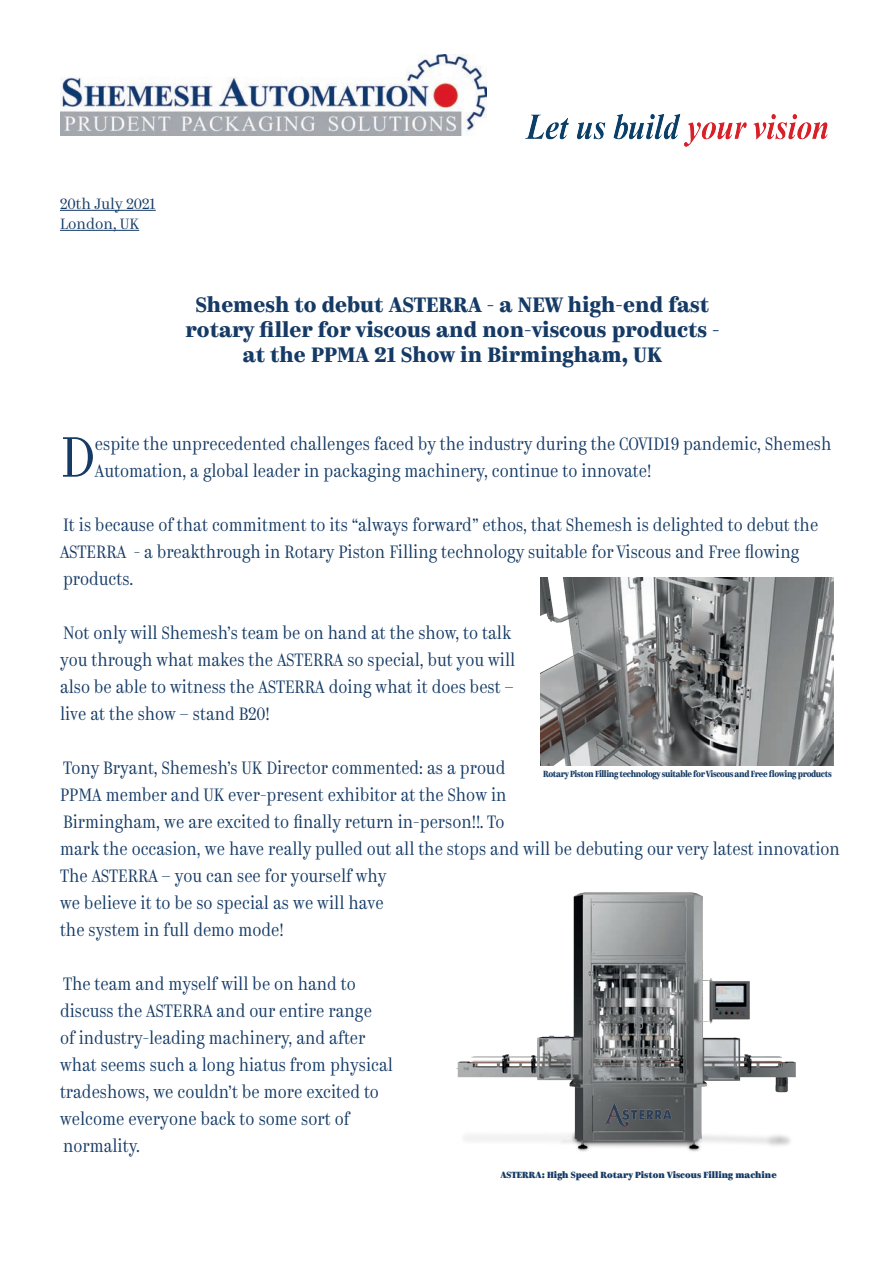
<style>
.page{position:relative;width:893px;height:1263px;background:#fff}
.page>*{position:absolute;margin:0;border:0;box-sizing:border-box;transform-origin:0 0}
.t1{font:300 57.15px "Kazimir";color:#143a65;scale:.9 1}
.t2{font:700 21px/25.2px "Kazimir";color:#143a65;text-align:center}
.t3{font:300 18px/27px "Kazimir";color:#143a65;scale:.9 1}
.t4{font:300 15px "Kazimir";color:#143a65}
.t5{font:700 9px "Kazimir";letter-spacing:-.05em;color:#143a65;scale:.9 1}
.t6{font:900 9px "Kazimir";color:#143a65}
</style>
<div class="page">
<img style="left:60px;top:54px;width:426px;height:81px">
<img style="left:526px;top:115px;width:301px;height:31px">
<img style="left:540px;top:577px;width:293px;height:188px">
<hr style="left:60px;top:230px;width:79px;height:1px;background:#143a65">
<hr style="left:60px;top:210px;width:96px;height:1px;background:#143a65">
<img style="left:456px;top:892px;width:340px;height:260px">
<img style="left:604px;top:1103px;width:69px;height:24px">
<p class="t4" style="left:60px;top:194px;width:97px">20th July 2021</p>
<p class="t4" style="left:60px;top:214px;width:81px">London, UK</p>
<p class="t2" style="left:185px;top:293px;width:535px">Shemesh to debut ASTERRA - a NEW high-end fast rotary filler for viscous and non-viscous products - at the PPMA 21 Show in Birmingham, UK</p>
<h1 class="t1" style="left:61px;top:422px;width:40px">D</h1>
<p class="t3" style="left:95px;top:430px;width:820px">espite the unprecedented challenges faced by the industry during the COVID19 pandemic, Shemesh<br>Automation, a global leader in packaging machinery, continue to innovate!</p>
<p class="t3" style="left:60px;top:511px;width:844px">It is because of that commitment to its “always forward” ethos, that Shemesh is delighted to debut the<br>ASTERRA - a breakthrough in Rotary Piston Filling technology suitable for Viscous and Free flowing products.</p>
<p class="t3" style="left:60px;top:619px;width:507px">Not only will Shemesh’s team be on hand at the show, to talk you through what makes the ASTERRA so special, but you will also be able to witness the ASTERRA doing what it does best – live at the show – stand B20!</p>
<p class="t3" style="left:60px;top:754px;width:868px">Tony Bryant, Shemesh’s UK Director commented: as a proud<br>PPMA member and UK ever-present exhibitor at the Show in<br>Birmingham, we are excited to finally return in-person!!. To<br>mark the occasion, we have really pulled out all the stops and will be debuting our very latest innovation The ASTERRA – you can see for yourself why<br>we believe it to be so special as we will have<br>the system in full demo mode!</p>
<p class="t3" style="left:60px;top:970px;width:371px">The team and myself will be on hand to discuss the ASTERRA and our entire range<br>of industry-leading machinery, and after what seems such a long hiatus from physical tradeshows, we couldn’t be more excited to welcome everyone back to some sort of normality.</p>
<p class="t6" style="left:500px;top:1169px;width:278px">ASTERRA: High Speed Rotary Piston Viscous Filling machine</p>
<p class="t5" style="left:543px;top:768px;width:322px">Rotary Piston Filling technology suitable for Viscous and Free flowing products</p>
</div>
